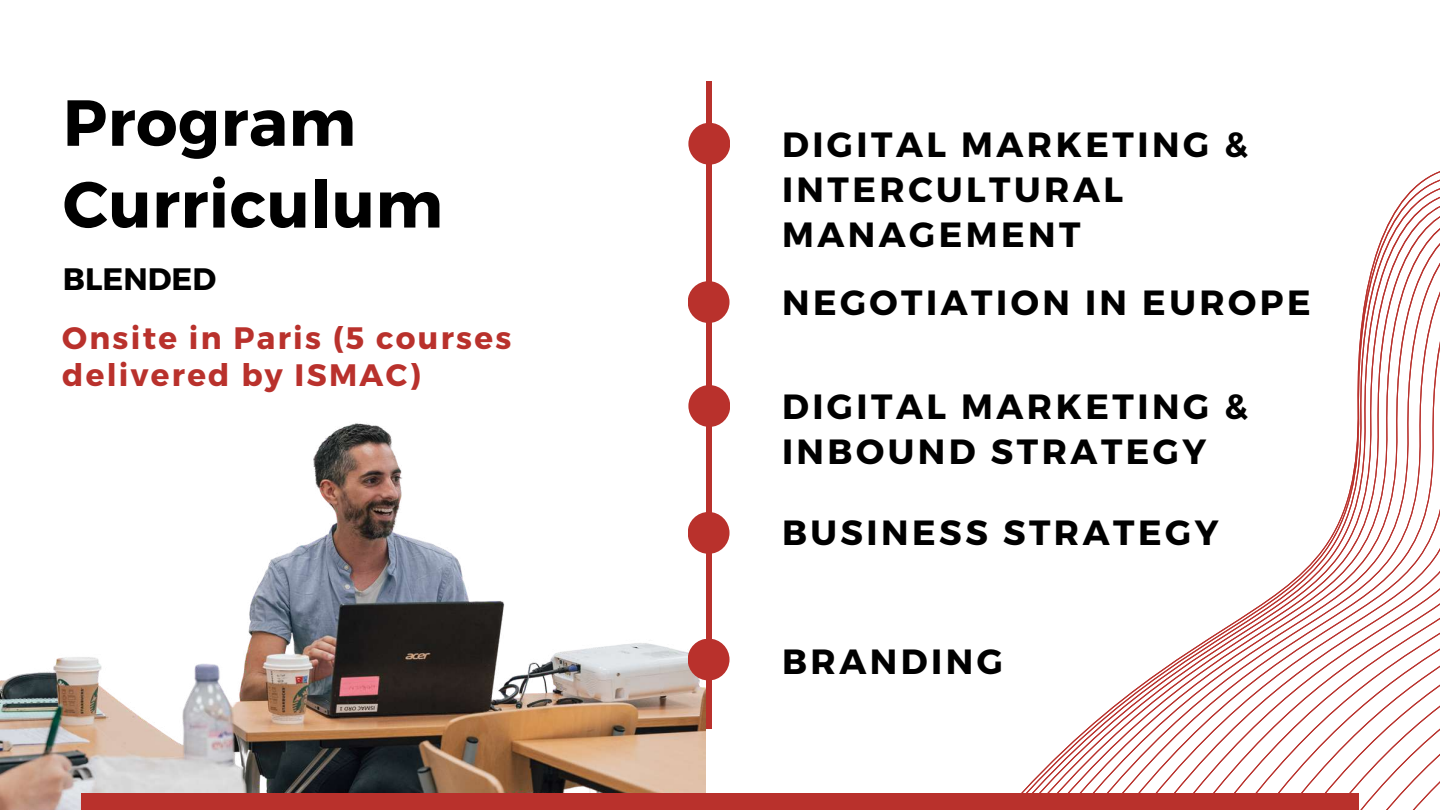
<style>
.page{position:relative;width:1440px;height:810px;background:#fff}
.page>*{position:absolute;margin:0;border:0;box-sizing:border-box;transform-origin:0 0}
.t1{font:700 65px/81.8px "Montserrat";letter-spacing:.01em;color:#000}
.t2{font:700 35px/45px "Montserrat";letter-spacing:.1em;color:#000}
.t3{font:700 31px/36.8px "Montserrat";letter-spacing:.075em;color:#b9312c}
.t4{font:700 31px "Montserrat";color:#000}
</style>
<div class="page">
<img style="left:0;top:385px;width:706px;height:425px">
<div style="left:706px;top:81px;width:6px;height:648px;background:#b9312c"></div>
<div style="left:688px;top:123px;width:42px;height:42px;background:#b9312c;border-radius:50%"></div>
<div style="left:688px;top:281px;width:42px;height:42px;background:#b9312c;border-radius:50%"></div>
<div style="left:688px;top:385px;width:42px;height:42px;background:#b9312c;border-radius:50%"></div>
<div style="left:688px;top:512px;width:42px;height:42px;background:#b9312c;border-radius:50%"></div>
<div style="left:81px;top:793px;width:1278px;height:17px;background:#b9312c"></div>
<div style="left:688px;top:639px;width:42px;height:41px;background:#b9312c;border-radius:50%"></div>
<svg style="left:1021px;top:171px;width:419px;height:639px"></svg>
<h1 class="t1" style="left:63px;top:79px;width:382px">Program<br>Curriculum</h1>
<p class="t4" style="left:63px;top:259px;width:155px">BLENDED</p>
<p class="t3" style="left:62px;top:318px;width:451px">Onsite in Paris (5 courses delivered by ISMAC)</p>
<p class="t2" style="left:782px;top:120px;width:468px">DIGITAL MARKETING &amp;<br>INTERCULTURAL<br>MANAGEMENT</p>
<p class="t2" style="left:782px;top:279px;width:530px">NEGOTIATION IN EUROPE</p>
<p class="t2" style="left:782px;top:383px;width:468px">DIGITAL MARKETING &amp;<br>INBOUND STRATEGY</p>
<p class="t2" style="left:782px;top:508px;width:438px">BUSINESS STRATEGY</p>
<p class="t2" style="left:782px;top:637px;width:222px">BRANDING</p>
</div>
